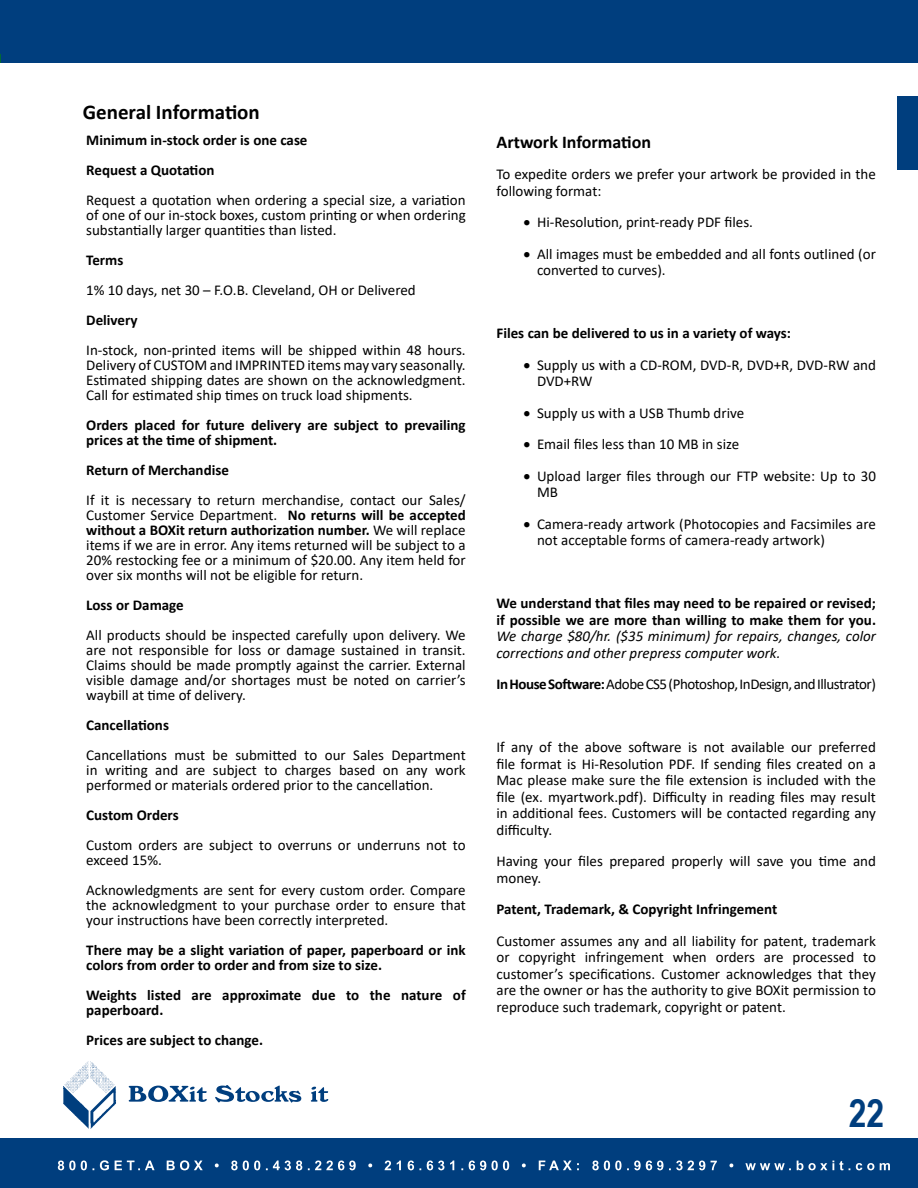
<style>
.page{position:relative;width:918px;height:1188px;background:#fff}
.page>*{position:absolute;margin:0;border:0;box-sizing:border-box;transform-origin:0 0}
.t1{font:700 39px "Arial Narrow";color:#003e7e}
.t2{font:700 21px "Calibri";color:#000}
.t3{font:700 18px "Calibri";color:#000}
.t4{font:15px/15px "Calibri";color:#000;text-align:justify}
.t5{font:700 15px/15px "Calibri";color:#000}
.t6{font:italic 15px/16.5px "Calibri";color:#000}
.t7{font:15px "Calibri";letter-spacing:-.03em;color:#000}
.s1{font-weight:700}
</style>
<div class="page">
<svg style="left:129px;top:1085px;width:199px;height:18px"></svg>
<img style="left:63px;top:1062px;width:53px;height:67px">
<div style="left:898px;top:96px;width:20px;height:73px;background:#003e7e"></div>
<div style="left:0;top:1138px;width:918px;height:50px;background:#003e7e"></div>
<div style="left:0;top:54px;width:918px;height:9px;background:#003e7e"></div>
<svg style="left:58px;top:1160px;width:832px;height:10px"></svg>
<div style="left:466px;top:0;width:452px;height:54px;background:#003e7e"></div>
<div style="left:0;top:0;width:466px;height:54px;background:#003e7e"></div>
<h2 class="t2" style="left:83px;top:97px;width:179px">General Information</h2>
<p class="t5" style="left:86px;top:125px;width:223px;line-height:30px">Minimum in-stock order is one case<br>Request a Quotation</p>
<p class="t4" style="left:86px;top:193px;width:381px">Request a quotation when ordering a special size, a variation of one of our in-stock boxes, custom printing or when ordering substantially larger quantities than listed.</p>
<p class="t5" style="left:86px;top:253px;width:39px">Terms</p>
<p class="t4" style="left:86px;top:283px;width:331px">1% 10 days, net 30 – F.O.B. Cleveland, OH or Delivered</p>
<p class="t5" style="left:86px;top:313px;width:53px">Delivery</p>
<p class="t4" style="left:86px;top:343px;width:381px">In-stock, non-printed items will be shipped within 48 hours.<br>Delivery of CUSTOM and IMPRINTED items may vary seasonally.<br>Estimated shipping dates are shown on the acknowledgment.<br>Call for estimated ship times on truck load shipments.</p>
<p class="t5" style="left:86px;top:418px;width:381px">Orders placed for future delivery are subject to prevailing prices at the time of shipment.</p>
<p class="t5" style="left:86px;top:463px;width:144px">Return of Merchandise</p>
<p class="t4" style="left:86px;top:493px;width:381px">If it is necessary to return merchandise, contact our Sales/ Customer Service Department. <span class="s1">No returns will be accepted without a BOXit return authorization number.</span> We will replace items if we are in error. Any items returned will be subject to a 20% restocking fee or a minimum of $20.00. Any item held for over six months will not be eligible for return.</p>
<p class="t5" style="left:86px;top:598px;width:99px">Loss or Damage</p>
<p class="t4" style="left:86px;top:628px;width:381px">All products should be inspected carefully upon delivery. We are not responsible for loss or damage sustained in transit.<br>Claims should be made promptly against the carrier. External visible damage and/or shortages must be noted on carrier’s waybill at time of delivery.</p>
<p class="t5" style="left:86px;top:718px;width:84px">Cancellations</p>
<p class="t4" style="left:86px;top:748px;width:381px">Cancellations must be submitted to our Sales Department in writing and are subject to charges based on any work performed or materials ordered prior to the cancellation.</p>
<p class="t5" style="left:86px;top:808px;width:94px">Custom Orders</p>
<p class="t4" style="left:86px;top:838px;width:381px">Custom orders are subject to overruns or underruns not to exceed 15%.</p>
<p class="t4" style="left:86px;top:883px;width:381px">Acknowledgments are sent for every custom order. Compare the acknowledgment to your purchase order to ensure that your instructions have been correctly interpreted.</p>
<p class="t5" style="left:86px;top:943px;width:381px">There may be a slight variation of paper, paperboard or ink colors from order to order and from size to size.</p>
<p class="t5" style="left:86px;top:988px;width:381px">Weights listed are approximate due to the nature of paperboard.</p>
<p class="t5" style="left:86px;top:1033px;width:178px">Prices are subject to change.</p>
<p class="t3" style="left:496px;top:129px;width:156px">Artwork Information</p>
<p class="t4" style="left:496px;top:166px;width:381px;line-height:16.5px">To expedite orders we prefer your artwork be provided in the following format:</p>
<p class="t4" style="left:524px;top:214px;width:231px">• Hi-Resolution, print-ready PDF files.</p>
<p class="t4" style="left:537px;top:245px;width:340px;line-height:16.5px;text-indent:-14px">• All images must be embedded and all fonts outlined (or converted to curves).</p>
<p class="t5" style="left:496px;top:326px;width:296px">Files can be delivered to us in a variety of ways:</p>
<p class="t4" style="left:537px;top:356px;width:340px;line-height:16.5px;text-indent:-14px">• Supply us with a CD-ROM, DVD-R, DVD+R, DVD-RW and<br>DVD+RW</p>
<p class="t4" style="left:524px;top:405px;width:222px">• Supply us with a USB Thumb drive</p>
<p class="t4" style="left:524px;top:436px;width:217px">• Email files less than 10 MB in size</p>
<p class="t4" style="left:537px;top:467px;width:341px;line-height:16.5px;text-indent:-14px">• Upload larger files through our FTP website: Up to 30<br>MB</p>
<p class="t4" style="left:537px;top:515px;width:341px;line-height:16.5px;text-indent:-14px">• Camera-ready artwork (Photocopies and Facsimiles are not acceptable forms of camera-ready artwork)</p>
<p class="t5" style="left:496px;top:595px;width:381px;line-height:16.5px">We understand that files may need to be repaired or revised; if possible we are more than willing to make them for you.</p>
<p class="t6" style="left:496px;top:627px;width:381px">We charge $80/hr. ($35 minimum) for repairs, changes, color corrections and other prepress computer work.</p>
<p class="t7" style="left:496px;top:674px;width:381px"><span class="s1">In House Software:</span> Adobe CS5 (Photoshop, InDesign, and Illustrator)</p>
<p class="t4" style="left:496px;top:739px;width:381px;line-height:16.5px">If any of the above software is not available our preferred file format is Hi-Resolution PDF. If sending files created on a Mac please make sure the file extension is included with the file (ex. myartwork.pdf). Difficulty in reading files may result in additional fees. Customers will be contacted regarding any difficulty.</p>
<p class="t4" style="left:496px;top:853px;width:381px;line-height:16.5px">Having your files prepared properly will save you time and money.</p>
<p class="t5" style="left:496px;top:902px;width:282px">Patent, Trademark, &amp; Copyright Infringement</p>
<p class="t4" style="left:496px;top:932px;width:381px;line-height:16.5px">Customer assumes any and all liability for patent, trademark or copyright infringement when orders are processed to customer’s specifications. Customer acknowledges that they are the owner or has the authority to give BOXit permission to reproduce such trademark, copyright or patent.</p>
<h1 class="t1" style="left:849px;top:1083px;width:37px">22</h1>
</div>
